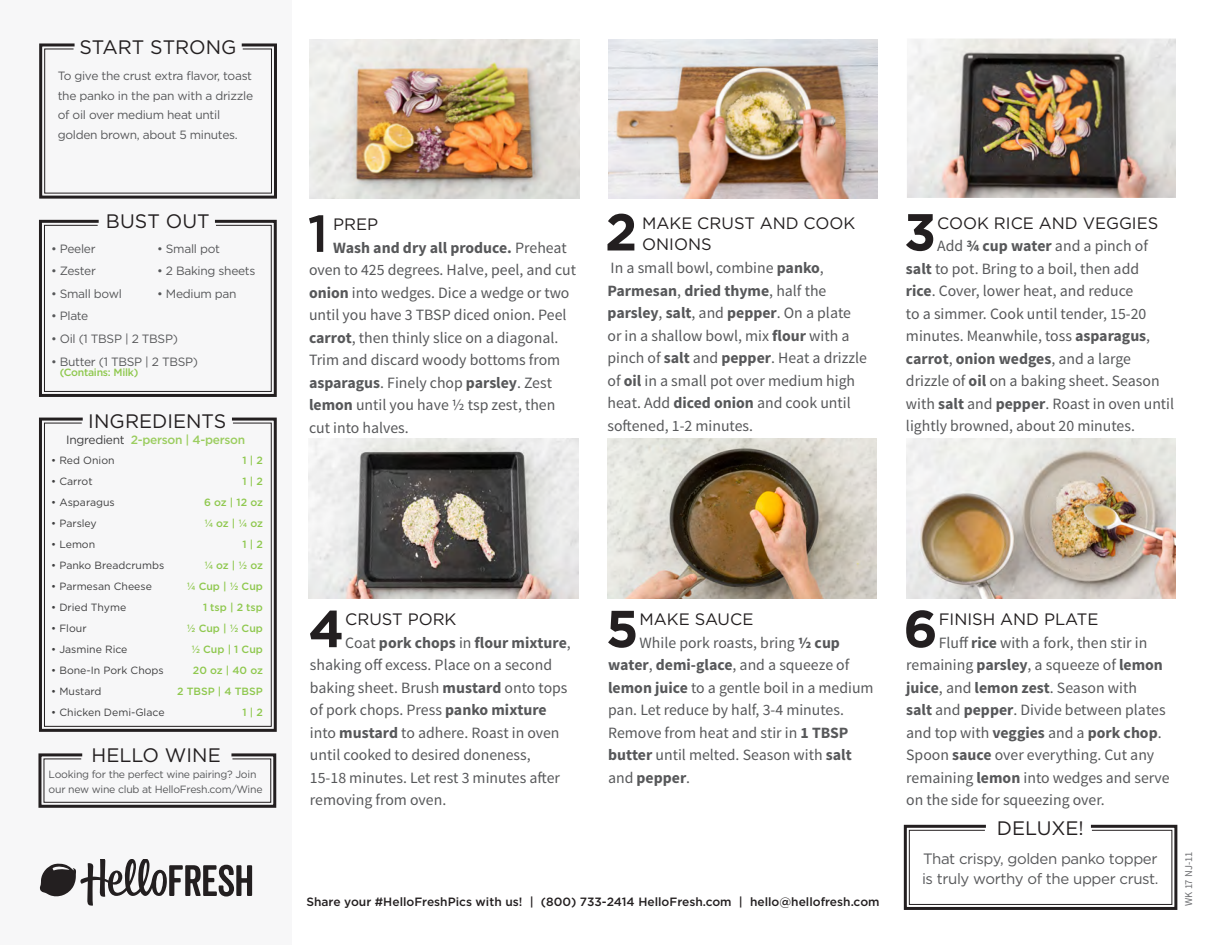
<style>
.page{position:relative;width:1215px;height:945px;background:#fff}
.page>*{position:absolute;margin:0;border:0;box-sizing:border-box;transform-origin:0 0}
.t1{font:700 51.9px "Gotham";color:#231f20}
.t2{font:500 51.9px "Gotham";color:#231f20}
.t3{font:19.5px "Gotham";color:#231f20}
.t4{font:16.5px/21.8px "Gotham";color:#231f20}
.t5{font:15.75px/22.5px "Source Sans Pro";color:#57585a}
.t6{font:15px/20.1px "Gotham";letter-spacing:-.025em;color:#57585a}
.t7{font:12px/19.5px "Gotham";letter-spacing:-.025em;color:#57585a}
.t8{font:500 12px "Gotham";color:#231f20}
.t9{font:500 12px "Gotham";letter-spacing:-.025em;color:#9bcd5f}
.t10{font:10.5px "Gotham";color:#3e3e3f}
.t11{font:500 10.5px/21px "Gotham";color:#8fc84e;text-align:right}
.t12{font:10.5px/15px "Gotham";letter-spacing:-.025em;color:#57585a}
.t13{font:500 10.5px "Gotham";letter-spacing:-.025em;color:#8fc84e}
.t14{font:10.5px "Source Sans Pro";letter-spacing:.01em;color:#6c6d70}
.s1{font-weight:400;color:#3e3e3f}
.s2{font-weight:700}
</style>
<div class="page">
<div style="left:0;top:0;width:291px;height:945px;background:#f7f7f8"></div>
<img style="left:310px;top:39px;width:269px;height:160px">
<img style="left:608px;top:39px;width:269px;height:160px">
<img style="left:608px;top:439px;width:269px;height:159px">
<img style="left:309px;top:439px;width:270px;height:159px">
<img style="left:907px;top:39px;width:269px;height:159px">
<img style="left:907px;top:439px;width:269px;height:159px">
<svg style="left:39px;top:219px;width:238px;height:178px"></svg>
<svg style="left:39px;top:417px;width:238px;height:315px"></svg>
<svg style="left:38px;top:753px;width:239px;height:55px"></svg>
<svg style="left:39px;top:43px;width:238px;height:156px"></svg>
<svg style="left:40px;top:859px;width:212px;height:47px"></svg>
<svg style="left:903px;top:824px;width:275px;height:86px"></svg>
<p class="t3" style="left:79px;top:35px;width:159px">START STRONG</p>
<p class="t7" style="left:58px;top:66px;width:197px">To give the crust extra flavor, toast the panko in the pan with a drizzle of oil over medium heat until golden brown, about 5 minutes.</p>
<p class="t3" style="left:106px;top:209px;width:105px">BUST OUT</p>
<p class="t7" style="left:51px;top:239px;width:46px">• Peeler</p>
<p class="t7" style="left:51px;top:261px;width:46px">• Zester</p>
<p class="t7" style="left:51px;top:284px;width:72px">• Small bowl</p>
<p class="t7" style="left:51px;top:306px;width:39px">• Plate</p>
<p class="t7" style="left:51px;top:329px;width:128px">• Oil (1 TBSP | 2 TBSP)</p>
<p class="t7" style="left:51px;top:351px;width:149px">• Butter (1 TBSP | 2 TBSP)</p>
<p class="t13" style="left:60px;top:365px;width:80px">(Contains: Milk)</p>
<p class="t7" style="left:157px;top:239px;width:64px">• Small pot</p>
<p class="t7" style="left:157px;top:261px;width:100px">• 2 Baking sheets</p>
<p class="t7" style="left:157px;top:284px;width:81px">• Medium pan</p>
<p class="t3" style="left:88px;top:408px;width:139px">INGREDIENTS</p>
<p class="t9" style="left:66px;top:432px;width:180px"><span class="s1">Ingredient</span> 2-person | 4-person</p>
<p class="t11" style="left:177px;top:450px;width:87px">1 | 2<br>1 | 2<br>6 oz | 12 oz<br>¼ oz | ¼ oz<br>1 | 2<br>¼ oz | ½ oz<br>¼ Cup | ½ Cup<br>1 tsp | 2 tsp<br>½ Cup | ½ Cup ½ Cup | 1 Cup<br>20 oz | 40 oz<br>2 TBSP | 4 TBSP<br>1 | 2</p>
<p class="t10" style="left:51px;top:454px;width:65px">• Red Onion</p>
<p class="t10" style="left:51px;top:475px;width:43px">• Carrot</p>
<p class="t10" style="left:51px;top:496px;width:65px">• Asparagus</p>
<p class="t10" style="left:51px;top:517px;width:47px">• Parsley</p>
<p class="t10" style="left:51px;top:538px;width:45px">• Lemon</p>
<p class="t10" style="left:51px;top:559px;width:115px">• Panko Breadcrumbs</p>
<p class="t10" style="left:51px;top:580px;width:102px">• Parmesan Cheese</p>
<p class="t10" style="left:51px;top:601px;width:77px">• Dried Thyme</p>
<p class="t10" style="left:51px;top:622px;width:37px">• Flour</p>
<p class="t10" style="left:51px;top:643px;width:78px">• Jasmine Rice</p>
<p class="t10" style="left:51px;top:664px;width:114px">• Bone-In Pork Chops</p>
<p class="t10" style="left:51px;top:685px;width:52px">• Mustard</p>
<p class="t10" style="left:51px;top:706px;width:115px">• Chicken Demi-Glace</p>
<p class="t3" style="left:92px;top:742px;width:131px">HELLO WINE</p>
<p class="t12" style="left:49px;top:767px;width:215px">Looking for the perfect wine pairing? Join our new wine club at HelloFresh.com/Wine</p>
<h1 class="t2" style="left:308px;top:200px;width:22px">1</h1>
<p class="t4" style="left:333px;top:213px;width:47px">PREP</p>
<p class="t5" style="left:309px;top:236px;width:269px;text-indent:24px"><span class="s2">Wash and dry all produce.</span> Preheat oven to 425 degrees. Halve, peel, and cut <span class="s2">onion</span> into wedges. Dice a wedge or two until you have 3 TBSP diced onion. Peel <span class="s2">carrot</span>, then thinly slice on a diagonal.<br>Trim and discard woody bottoms from <span class="s2">asparagus</span>. Finely chop <span class="s2">parsley</span>. Zest <span class="s2">lemon</span> until you have ½ tsp zest, then cut into halves.</p>
<h1 class="t1" style="left:605px;top:198px;width:34px">2</h1>
<p class="t4" style="left:642px;top:212px;width:215px">MAKE CRUST AND COOK<br>ONIONS</p>
<p class="t5" style="left:608px;top:257px;width:261px">In a small bowl, combine <span class="s2">panko</span>, <span class="s2">Parmesan</span>, <span class="s2">dried thyme</span>, half the <span class="s2">parsley</span>, <span class="s2">salt</span>, and <span class="s2">pepper</span>. On a plate or in a shallow bowl, mix <span class="s2">flour</span> with a pinch of <span class="s2">salt</span> and <span class="s2">pepper</span>. Heat a drizzle of <span class="s2">oil</span> in a small pot over medium high heat. Add <span class="s2">diced onion</span> and cook until softened, 1-2 minutes.</p>
<h1 class="t1" style="left:904px;top:198px;width:34px">3</h1>
<p class="t4" style="left:937px;top:212px;width:223px">COOK RICE AND VEGGIES</p>
<p class="t5" style="left:906px;top:235px;width:270px;text-indent:31px">Add <span class="s2">¾ cup water</span> and a pinch of <span class="s2">salt</span> to pot. Bring to a boil, then add<br><span class="s2">rice</span>. Cover, lower heat, and reduce<br>to a simmer. Cook until tender, 15-20 minutes. Meanwhile, toss <span class="s2">asparagus</span>, <span class="s2">carrot</span>, <span class="s2">onion wedges</span>, and a large drizzle of <span class="s2">oil</span> on a baking sheet. Season with <span class="s2">salt</span> and <span class="s2">pepper</span>. Roast in oven until lightly browned, about 20 minutes.</p>
<h1 class="t1" style="left:308px;top:594px;width:37px">4</h1>
<p class="t4" style="left:345px;top:608px;width:113px">CRUST PORK</p>
<p class="t5" style="left:310px;top:632px;width:262px;text-indent:35px">Coat <span class="s2">pork chops</span> in <span class="s2">flour mixture</span>, shaking off excess. Place on a second baking sheet. Brush <span class="s2">mustard</span> onto tops of pork chops. Press <span class="s2">panko mixture </span>into <span class="s2">mustard</span> to adhere. Roast in oven until cooked to desired doneness, 15-18 minutes. Let rest 3 minutes after removing from oven.</p>
<h1 class="t1" style="left:606px;top:594px;width:34px">5</h1>
<p class="t4" style="left:640px;top:608px;width:115px">MAKE SAUCE</p>
<p class="t5" style="left:608px;top:632px;width:267px;text-indent:32px">While pork roasts, bring <span class="s2">½ cup water</span>, <span class="s2">demi-glace</span>, and a squeeze of <span class="s2">lemon juice</span> to a gentle boil in a medium pan. Let reduce by half, 3-4 minutes.<br>Remove from heat and stir in <span class="s2">1 TBSP butter</span> until melted. Season with <span class="s2">salt </span>and <span class="s2">pepper</span>.</p>
<h1 class="t1" style="left:903px;top:594px;width:36px">6</h1>
<p class="t4" style="left:939px;top:608px;width:161px">FINISH AND PLATE</p>
<p class="t5" style="left:906px;top:632px;width:265px;text-indent:33px">Fluff <span class="s2">rice</span> with a fork, then stir in remaining <span class="s2">parsley</span>, a squeeze of <span class="s2">lemon juice</span>, and <span class="s2">lemon zest</span>. Season with<br><span class="s2">salt</span> and <span class="s2">pepper</span>. Divide between plates and top with <span class="s2">veggies</span> and a <span class="s2">pork chop</span>.<br>Spoon <span class="s2">sauce</span> over everything. Cut any remaining <span class="s2">lemon</span> into wedges and serve on the side for squeezing over.</p>
<p class="t3" style="left:997px;top:816px;width:89px">DELUXE!</p>
<p class="t8" style="left:306px;top:894px;width:575px">Share your #HelloFreshPics with us! | (800) 733-2414 HelloFresh.com | hello@hellofresh.com</p>
<p class="t6" style="left:922px;top:849px;width:238px">That crispy, golden panko topper is truly worthy of the upper crust.</p>
<p class="t14" style="left:1182px;top:906px;width:56px;rotate:-90deg">WK 17 NJ-11</p>
</div>
